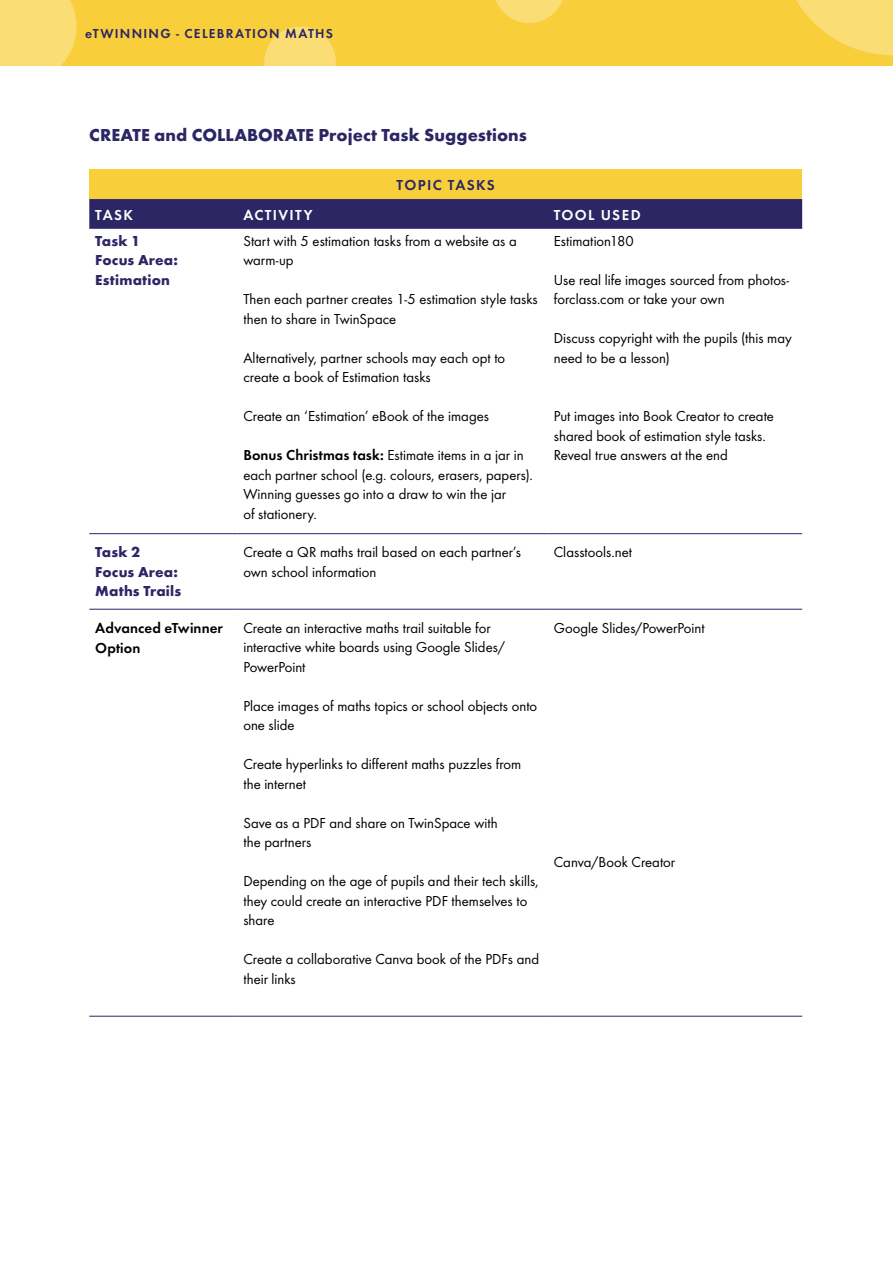
<style>
.page{position:relative;width:893px;height:1263px;background:#fff}
.page>*{position:absolute;margin:0;border:0;box-sizing:border-box;transform-origin:0 0}
.t1{font:700 18px "Futura";letter-spacing:.005em;color:#2c2664}
.t2{font:15px/19.5px "Futura Boo";color:#000}
.t3{font:700 15px/19.5px "Futura";letter-spacing:.01em;color:#2c2664}
.t4{font:15px/19.5px "Futura Dem";letter-spacing:.005em;color:#000}
.t5{font:15px "Futura Dem";letter-spacing:.09em;color:#fff}
.t6{font:15px "Futura Dem";letter-spacing:.09em;color:#2c2664}
.t7{font:13.5px "Futura Dem";letter-spacing:.095em;color:#2c2664}
.s1{font-family:"Futura Dem"}
</style>
<div class="page">
<div style="left:0;top:0;width:893px;height:66px;background:#f8cf3b"></div>
<div style="left:0;top:0;width:77px;height:66px;background:#fadd75"></div>
<svg style="left:264px;top:27px;width:72px;height:39px"></svg>
<svg style="left:496px;top:0;width:67px;height:23px"></svg>
<svg style="left:796px;top:0;width:97px;height:55px"></svg>
<div style="left:89px;top:169px;width:713px;height:30px;background:#f8cf3b"></div>
<div style="left:89px;top:199px;width:713px;height:30px;background:#2c2664"></div>
<hr style="left:89px;top:533px;width:148px;height:1px;background:#2c2664">
<hr style="left:237px;top:533px;width:311px;height:1px;background:#2c2664">
<hr style="left:548px;top:533px;width:254px;height:1px;background:#2c2664">
<hr style="left:89px;top:609px;width:148px;height:1px;background:#2c2664">
<hr style="left:237px;top:609px;width:311px;height:1px;background:#2c2664">
<hr style="left:548px;top:609px;width:254px;height:1px;background:#2c2664">
<hr style="left:89px;top:1016px;width:148px;height:1px;background:#2c2664">
<hr style="left:237px;top:1016px;width:311px;height:1px;background:#2c2664">
<hr style="left:548px;top:1016px;width:254px;height:1px;background:#2c2664">
<p class="t7" style="left:85px;top:24px;width:249px">eTWINNING - CELEBRATION MATHS</p>
<p class="t1" style="left:89px;top:122px;width:439px">CREATE and COLLABORATE Project Task Suggestions</p>
<p class="t6" style="left:397px;top:174px;width:100px">TOPIC TASKS</p>
<p class="t5" style="left:95px;top:204px;width:39px">TASK</p>
<p class="t5" style="left:243px;top:204px;width:71px">ACTIVITY</p>
<p class="t5" style="left:554px;top:204px;width:88px">TOOL USED</p>
<p class="t3" style="left:95px;top:230px;width:84px">Task 1<br>Focus Area:<br>Estimation</p>
<p class="t2" style="left:243px;top:230px;width:275px">Start with 5 estimation tasks from a website as a warm-up</p>
<p class="t2" style="left:243px;top:289px;width:296px">Then each partner creates 1-5 estimation style tasks then to share in TwinSpace</p>
<p class="t2" style="left:243px;top:347px;width:263px">Alternatively, partner schools may each opt to create a book of Estimation tasks</p>
<p class="t2" style="left:243px;top:406px;width:247px">Create an ‘Estimation’ eBook of the images</p>
<p class="t2" style="left:243px;top:445px;width:291px"><span class="s1">Bonus Christmas task:</span> Estimate items in a jar in each partner school (e.g. colours, erasers, papers).<br>Winning guesses go into a draw to win the jar<br>of stationery.</p>
<p class="t2" style="left:554px;top:230px;width:82px">Estimation180</p>
<p class="t2" style="left:554px;top:269px;width:237px">Use real life images sourced from photos&shy;forclass.com or take your own</p>
<p class="t2" style="left:554px;top:328px;width:240px">Discuss copyright with the pupils (this may need to be a lesson)</p>
<p class="t2" style="left:554px;top:406px;width:222px">Put images into Book Creator to create shared book of estimation style tasks.<br>Reveal true answers at the end</p>
<p class="t3" style="left:95px;top:542px;width:87px">Task 2<br>Focus Area:<br>Maths Trails</p>
<p class="t2" style="left:243px;top:542px;width:279px">Create a QR maths trail based on each partner’s own school information</p>
<p class="t2" style="left:554px;top:542px;width:80px">Classtools.net</p>
<p class="t4" style="left:95px;top:618px;width:129px">Advanced eTwinner<br>Option</p>
<p class="t2" style="left:243px;top:617px;width:263px">Create an interactive maths trail suitable for interactive white boards using Google Slides/<br>PowerPoint</p>
<p class="t2" style="left:243px;top:695px;width:295px">Place images of maths topics or school objects onto one slide</p>
<p class="t2" style="left:243px;top:754px;width:279px">Create hyperlinks to different maths puzzles from the internet</p>
<p class="t2" style="left:243px;top:812px;width:256px">Save as a PDF and share on TwinSpace with the partners</p>
<p class="t2" style="left:243px;top:871px;width:297px">Depending on the age of pupils and their tech skills, they could create an interactive PDF themselves to share</p>
<p class="t2" style="left:243px;top:949px;width:297px">Create a collaborative Canva book of the PDFs and their links</p>
<p class="t2" style="left:554px;top:617px;width:152px">Google Slides/PowerPoint</p>
<p class="t2" style="left:554px;top:851px;width:123px">Canva/Book Creator</p>
</div>
